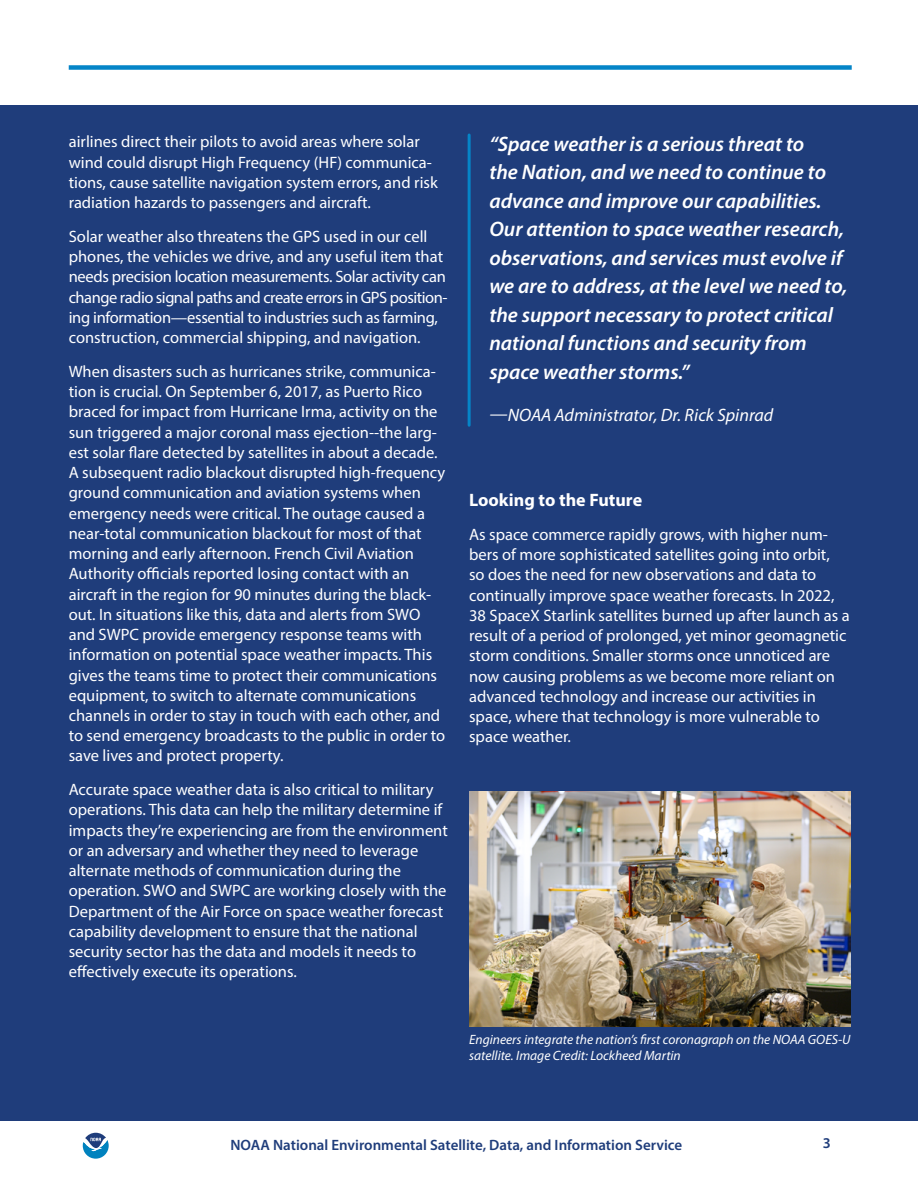
<style>
.page{position:relative;width:918px;height:1188px;background:#fff}
.page>*{position:absolute;margin:0;border:0;box-sizing:border-box;transform-origin:0 0}
.in-line_quote{font:italic 600 21px/28.5px "Myriad Pro";color:#fff}
.in-line_quote-2{font:italic 18px "Myriad Pro";color:#fff}
.t1{font:700 18px "Myriad Pro";color:#fff}
.Body{font:16.5px/20.2px "Myriad Pro";color:#fff}
.Body-2{font:16.5px/20.2px "Myriad Pro";letter-spacing:-.02em;color:#fff}
.t2{font:600 15px "Myriad Pro";color:#1f3d7b}
.image_caption{font:italic 13.5px/16.2px "Myriad Pro";color:#fff}
</style>
<div class="page">
<div style="left:69px;top:65px;width:783px;height:5px;background:#0585c8"></div>
<div style="left:0;top:105px;width:918px;height:1015px;background:#1f3d7b"></div>
<svg style="left:83px;top:1133px;width:26px;height:26px"></svg>
<hr style="left:468px;top:135px;width:3px;height:290px;background:#0585c8">
<img style="left:469px;top:791px;width:381px;height:236px">
<p class="Body" style="left:69px;top:131px;width:371px">airlines direct their pilots to avoid areas where solar wind could disrupt High Frequency (HF) communica&shy;tions, cause satellite navigation system errors, and risk radiation hazards to passengers and aircraft.</p>
<p class="Body-2" style="left:69px;top:226px;width:380px">Solar weather also threatens the GPS used in our cell phones, the vehicles we drive, and any useful item that needs precision location measurements. Solar activity can change radio signal paths and create errors in GPS position&shy;ing information—essential to industries such as farming, construction, commercial shipping, and navigation.</p>
<p class="Body" style="left:69px;top:361px;width:378px">When disasters such as hurricanes strike, communica&shy;tion is crucial. On September 6, 2017, as Puerto Rico braced for impact from Hurricane Irma, activity on the sun triggered a major coronal mass ejection--the larg&shy;est solar flare detected by satellites in about a decade.<br>A subsequent radio blackout disrupted high-frequency ground communication and aviation systems when emergency needs were critical. The outage caused a near-total communication blackout for most of that morning and early afternoon. French Civil Aviation Authority officials reported losing contact with an aircraft in the region for 90 minutes during the black&shy;out. In situations like this, data and alerts from SWO and SWPC provide emergency response teams with information on potential space weather impacts. This gives the teams time to protect their communications equipment, to switch to alternate communications channels in order to stay in touch with each other, and to send emergency broadcasts to the public in order to save lives and protect property.</p>
<p class="Body" style="left:69px;top:779px;width:381px">Accurate space weather data is also critical to military operations. This data can help the military determine if impacts they’re experiencing are from the environment or an adversary and whether they need to leverage alternate methods of communication during the operation. SWO and SWPC are working closely with the Department of the Air Force on space weather forecast capability development to ensure that the national security sector has the data and models it needs to effectively execute its operations.</p>
<p class="in-line_quote" style="left:489px;top:129px;width:360px">“Space weather is a serious threat to<br>the Nation, and we need to continue to advance and improve our capabilities.<br>Our attention to space weather research, observations, and services must evolve if we are to address, at the level we need to, the support necessary to protect critical national functions and security from space weather storms.”</p>
<p class="in-line_quote-2" style="left:490px;top:404px;width:285px">—NOAA Administrator, Dr. Rick Spinrad</p>
<h3 class="t1" style="left:469px;top:488px;width:175px">Looking to the Future</h3>
<p class="Body" style="left:469px;top:524px;width:382px">As space commerce rapidly grows, with higher num&shy;bers of more sophisticated satellites going into orbit,<br>so does the need for new observations and data to continually improve space weather forecasts. In 2022, 38 SpaceX Starlink satellites burned up after launch as a result of a period of prolonged, yet minor geomagnetic storm conditions. Smaller storms once unnoticed are now causing problems as we become more reliant on advanced technology and increase our activities in space, where that technology is more vulnerable to space weather.</p>
<p class="image_caption" style="left:469px;top:1031px;width:383px">Engineers integrate the nation’s first coronagraph on the NOAA GOES-U satellite. Image Credit: Lockheed Martin</p>
<p class="t2" style="left:230px;top:1135px;width:453px">NOAA National Environmental Satellite, Data, and Information Service</p>
<p class="t2" style="left:823px;top:1134px;width:10px">3</p>
</div>
